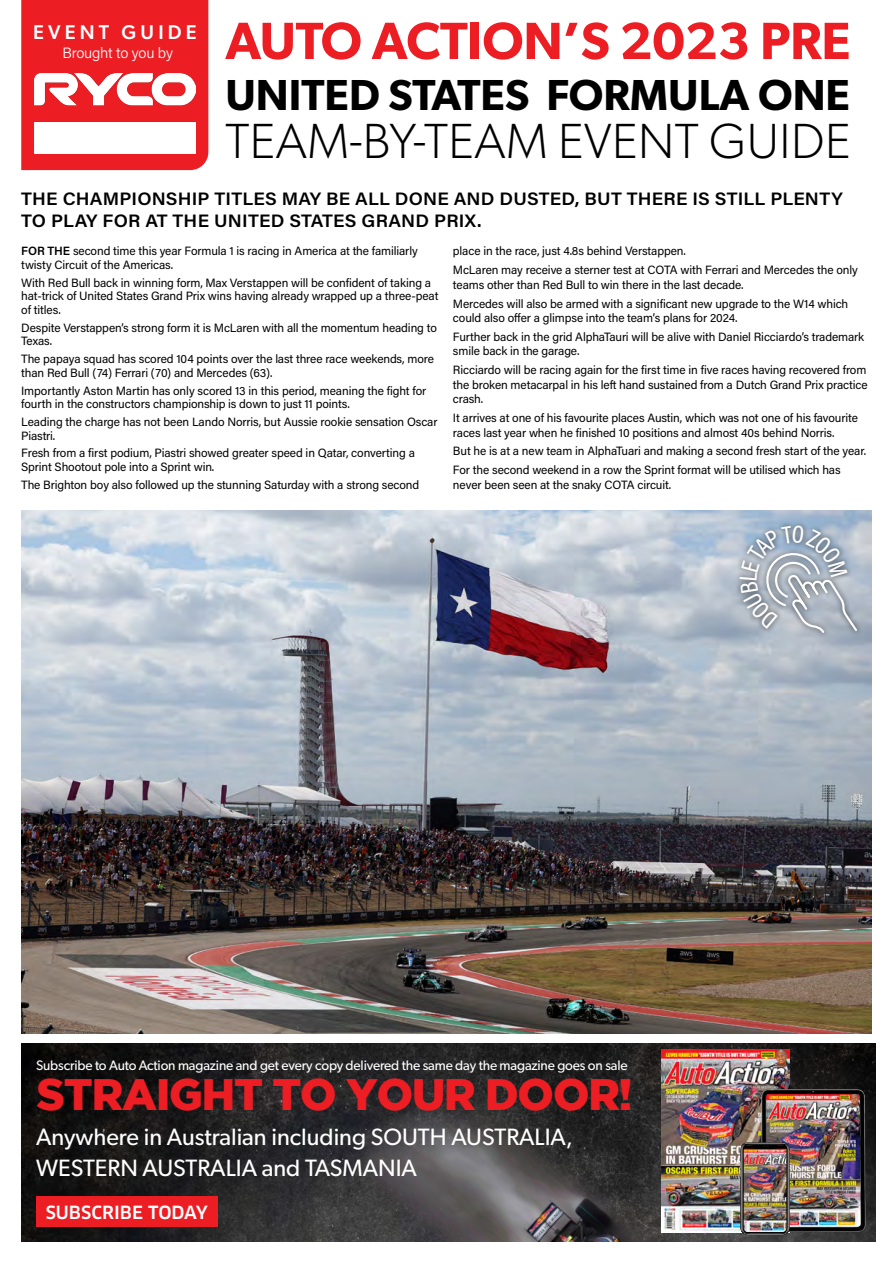
<style>
.page{position:relative;width:893px;height:1263px;background:#fff}
.page>*{position:absolute;margin:0;border:0;box-sizing:border-box;transform-origin:0 0}
.t1{font:600 52.5px "Gibson";letter-spacing:-.005em;color:#ed1d24}
.t2{font:300 49.5px "Gibson";letter-spacing:.01em;color:#000}
.t3{font:900 43.95px "Gotham";letter-spacing:-.025em;color:#ed1d24}
.t4{font:600 43.5px "Gibson";color:#000}
.t5{font:23.7px/30.6px "Gibson";color:#fff}
.t6{font:500 19.95px "Gibson";letter-spacing:.21em;color:#fff}
.t7{font:600 18px/22.5px "Acumin Pro";letter-spacing:.01em;color:#000;scale:1.04 1}
.t8{font:500 17.85px "Clan OT";color:#fff}
.AA_Body_Copy_2022{font:300 15px "Acumin Pro";letter-spacing:-.015em;color:#fff}
.t9{font:13.8px "Gibson";letter-spacing:-.01em;color:#fff}
.t10{font:12px/13.5px "Acumin Pro";letter-spacing:-.01em;color:#000}
.s1{font-weight:600}
</style>
<div class="page">
<img style="left:21px;top:510px;width:851px;height:523px">
<div style="left:734px;top:520px;width:129px;height:119px;background:#000;opacity:.75"></div>
<div style="left:21px;top:0;width:187px;height:170px;background:#ed1d24"></div>
<img style="left:35px;top:73px;width:160px;height:81px">
<img style="left:21px;top:1044px;width:281px;height:197px">
<img style="left:302px;top:1044px;width:132px;height:197px">
<img style="left:434px;top:1043px;width:441px;height:199px">
<img style="left:662px;top:1049px;width:127px;height:183px">
<img style="left:761px;top:1087px;width:105px;height:146px">
<img style="left:739px;top:1142px;width:51px;height:94px">
<div style="left:36px;top:1196px;width:182px;height:30px;background:#ed1d24"></div>
<svg style="left:740px;top:510px;width:119px;height:125px;background:#a5b0be"></svg>
<p class="t6" style="left:33px;top:20px;width:165px">EVENT GUIDE</p>
<p class="AA_Body_Copy_2022" style="left:63px;top:43px;width:112px">Brought to you by</p>
<p class="t1" style="left:225px;top:10px;width:627px">AUTO ACTION’S 2023 PRE</p>
<p class="t4" style="left:225px;top:69px;width:626px">UNITED STATES FORMULA ONE</p>
<p class="t2" style="left:225px;top:111px;width:627px">TEAM-BY-TEAM EVENT GUIDE</p>
<p class="t7" style="left:21px;top:186px;width:791px">THE CHAMPIONSHIP TITLES MAY BE ALL DONE AND DUSTED, BUT THERE IS STILL PLENTY<br>TO PLAY FOR AT THE UNITED STATES GRAND PRIX.</p>
<p class="t10" style="left:21px;top:244px;width:398px"><span class="s1">FOR THE</span> second time this year Formula 1 is racing in America at the familiarly twisty Circuit of the Americas.</p>
<p class="t10" style="left:21px;top:275px;width:419px">With Red Bull back in winning form, Max Verstappen will be confident of taking a hat-trick of United States Grand Prix wins having already wrapped up a three-peat of titles.</p>
<p class="t10" style="left:21px;top:320px;width:417px">Despite Verstappen’s strong form it is McLaren with all the momentum heading to<br>Texas.</p>
<p class="t10" style="left:21px;top:352px;width:414px">The papaya squad has scored 104 points over the last three race weekends, more than Red Bull (74) Ferrari (70) and Mercedes (63).</p>
<p class="t10" style="left:21px;top:383px;width:406px">Importantly Aston Martin has only scored 13 in this period, meaning the fight for fourth in the constructors championship is down to just 11 points.</p>
<p class="t10" style="left:21px;top:415px;width:418px">Leading the charge has not been Lando Norris, but Aussie rookie sensation Oscar<br>Piastri.</p>
<p class="t10" style="left:21px;top:446px;width:395px">Fresh from a first podium, Piastri showed greater speed in Qatar, converting a<br>Sprint Shootout pole into a Sprint win.</p>
<p class="t10" style="left:21px;top:477px;width:400px">The Brighton boy also followed up the stunning Saturday with a strong second</p>
<p class="t10" style="left:453px;top:244px;width:234px">place in the race, just 4.8s behind Verstappen.</p>
<p class="t10" style="left:453px;top:262px;width:407px;line-height:14.5px">McLaren may receive a sterner test at COTA with Ferrari and Mercedes the only teams other than Red Bull to win there in the last decade.</p>
<p class="t10" style="left:453px;top:296px;width:397px;line-height:14.5px">Mercedes will also be armed with a significant new upgrade to the W14 which could also offer a glimpse into the team’s plans for 2024.</p>
<p class="t10" style="left:453px;top:329px;width:413px;line-height:14.5px">Further back in the grid AlphaTauri will be alive with Daniel Ricciardo’s trademark smile back in the garage.</p>
<p class="t10" style="left:453px;top:362px;width:416px;line-height:14.5px;text-align:justify">Ricciardo will be racing again for the first time in five races having recovered from the broken metacarpal in his left hand sustained from a Dutch Grand Prix practice crash.</p>
<p class="t10" style="left:453px;top:410px;width:406px;line-height:14.5px">It arrives at one of his favourite places Austin, which was not one of his favourite races last year when he finished 10 positions and almost 40s behind Norris.</p>
<p class="t10" style="left:453px;top:444px;width:415px">But he is at a new team in AlphaTuari and making a second fresh start of the year.</p>
<p class="t10" style="left:453px;top:462px;width:389px;line-height:14.5px">For the second weekend in a row the Sprint format will be utilised which has never been seen at the snaky COTA circuit.</p>
<p class="t9" style="left:36px;top:1056px;width:593px">Subscribe to Auto Action magazine and get every copy delivered the same day the magazine goes on sale</p>
<p class="t3" style="left:36px;top:1069px;width:598px">STRAIGHT TO YOUR DOOR!</p>
<p class="t5" style="left:36px;top:1121px;width:538px">Anywhere in Australian including SOUTH AUSTRALIA,<br>WESTERN AUSTRALIA and TASMANIA</p>
<p class="t8" style="left:46px;top:1202px;width:164px">SUBSCRIBE TODAY</p>
</div>
